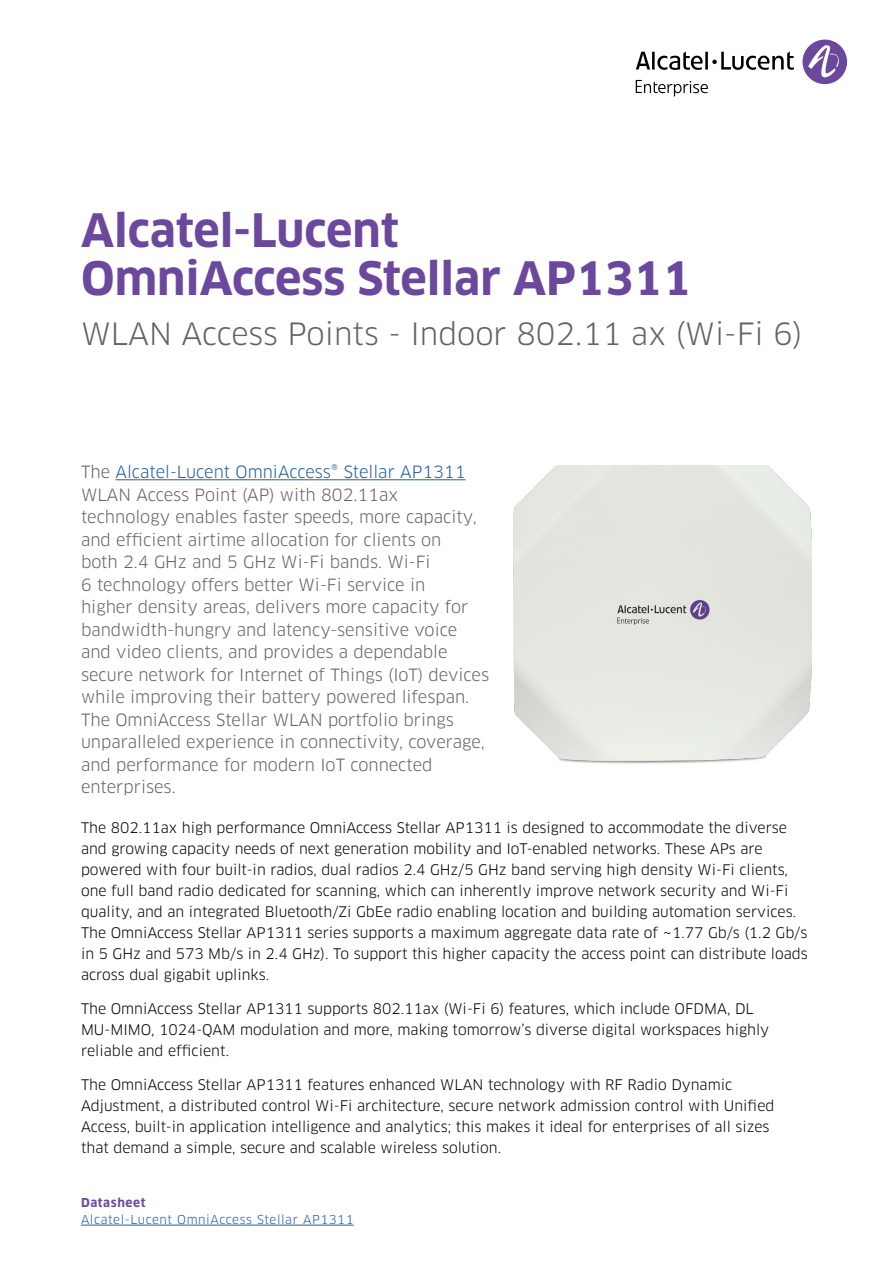
<style>
.page{position:relative;width:893px;height:1263px;background:#fff}
.page>*{position:absolute;margin:0;border:0;box-sizing:border-box;transform-origin:0 0}
.t1{font:700 45px/48px "Clan OT";color:#6b489d}
.t2{font:30px "Clan OT";color:#5f636a}
.t3{font:16.5px/22.5px "Clan OT";color:#5f636a}
.t4{font:14.25px/21px "Clan OT";color:#000}
.t5{font:12px "Clan OT";letter-spacing:.05em;color:#215e9e}
.t6{font:700 12px "Clan OT";letter-spacing:.05em;color:#6b489d}
.s1{color:#215e9e}
</style>
<div class="page">
<hr style="left:81px;top:1225px;width:273px;height:1px;background:#215e9e">
<div style="left:802px;top:40px;width:45px;height:44px;background:#6b489d;border-radius:50%"></div>
<svg style="left:808px;top:45px;width:34px;height:33px"></svg>
<svg style="left:636px;top:51px;width:158px;height:19px"></svg>
<svg style="left:636px;top:80px;width:72px;height:16px"></svg>
<hr style="left:115px;top:479px;width:350px;height:1px;background:#215e9e">
<img style="left:513px;top:465px;width:299px;height:299px">
<h1 class="t1" style="left:81px;top:207px;width:612px">Alcatel-Lucent<br>OmniAccess Stellar AP1311</h1>
<h2 class="t2" style="left:81px;top:316px;width:723px">WLAN Access Points - Indoor 802.11 ax (Wi-Fi 6)</h2>
<p class="t3" style="left:81px;top:461px;width:410px">The <span class="s1">Alcatel-Lucent OmniAccess® Stellar AP1311<br></span>WLAN Access Point (AP) with 802.11ax technology enables faster speeds, more capacity, and efficient airtime allocation for clients on<br>both 2.4 GHz and 5 GHz Wi-Fi bands. Wi-Fi<br>6 technology offers better Wi-Fi service in<br>higher density areas, delivers more capacity for bandwidth-hungry and latency-sensitive voice and video clients, and provides a dependable secure network for Internet of Things (IoT) devices while improving their battery powered lifespan.<br>The OmniAccess Stellar WLAN portfolio brings unparalleled experience in connectivity, coverage, and performance for modern IoT connected enterprises.</p>
<p class="t4" style="left:81px;top:817px;width:728px">The 802.11ax high performance OmniAccess Stellar AP1311 is designed to accommodate the diverse and growing capacity needs of next generation mobility and IoT-enabled networks. These APs are powered with four built-in radios, dual radios 2.4 GHz/5 GHz band serving high density Wi-Fi clients, one full band radio dedicated for scanning, which can inherently improve network security and Wi-Fi quality, and an integrated Bluetooth/Zi GbEe radio enabling location and building automation services.<br>The OmniAccess Stellar AP1311 series supports a maximum aggregate data rate of ~1.77 Gb/s (1.2 Gb/s in 5 GHz and 573 Mb/s in 2.4 GHz). To support this higher capacity the access point can distribute loads across dual gigabit uplinks.</p>
<p class="t4" style="left:81px;top:998px;width:690px">The OmniAccess Stellar AP1311 supports 802.11ax (Wi-Fi 6) features, which include OFDMA, DL<br>MU-MIMO, 1024-QAM modulation and more, making tomorrow’s diverse digital workspaces highly reliable and efficient.</p>
<p class="t4" style="left:81px;top:1074px;width:695px">The OmniAccess Stellar AP1311 features enhanced WLAN technology with RF Radio Dynamic Adjustment, a distributed control Wi-Fi architecture, secure network admission control with Unified Access, built-in application intelligence and analytics; this makes it ideal for enterprises of all sizes that demand a simple, secure and scalable wireless solution.</p>
<p class="t6" style="left:81px;top:1196px;width:66px">Datasheet</p>
<p class="t5" style="left:81px;top:1212px;width:274px">Alcatel-Lucent OmniAccess Stellar AP1311</p>
</div>
